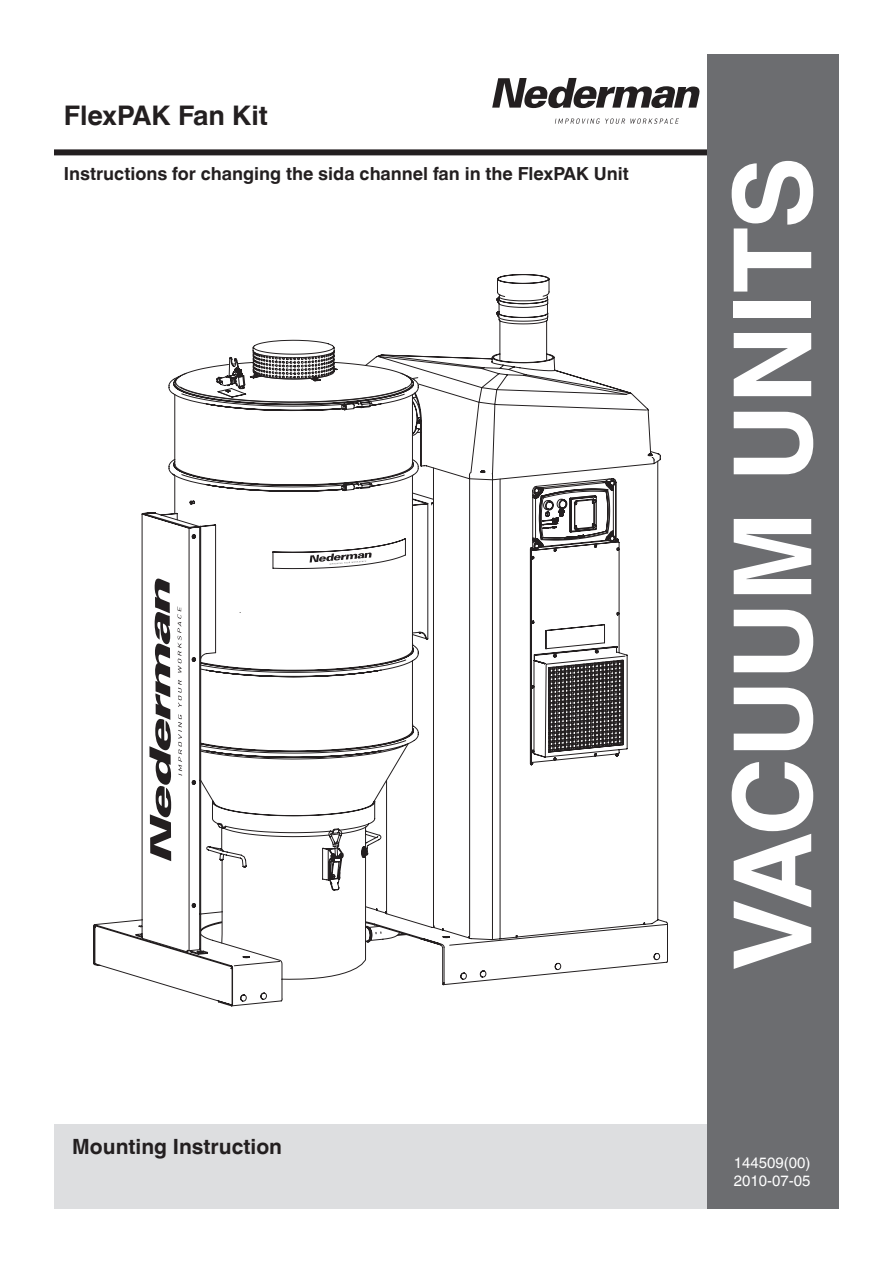
<style>
.page{position:relative;width:893px;height:1263px;background:#fff}
.page>*{position:absolute;margin:0;border:0;box-sizing:border-box;transform-origin:0 0}
.t1{font:700 108px "Helvetica Linotype";color:#fff}
.t2{font:700 27px "Helvetica Linotype";color:#231f20}
.t3{font:700 21px "Helvetica Linotype";color:#231f20}
.t4{font:700 18px "Helvetica Linotype";color:#231f20}
.t5{font:15px "Helvetica Linotype";color:#fff}
</style>
<div class="page">
<svg style="left:492px;top:78px;width:207px;height:30px"></svg>
<svg style="left:555px;top:118px;width:124px;height:6px"></svg>
<div style="left:54px;top:149px;width:701px;height:6px;background:#231f20"></div>
<div style="left:54px;top:1125px;width:653px;height:84px;background:#dddee0"></div>
<div style="left:707px;top:54px;width:132px;height:1155px;background:#6c6d70"></div>
<svg style="left:132px;top:512px;width:42px;height:438px"></svg>
<svg style="left:174px;top:492px;width:59px;height:489px"></svg>
<svg style="left:168px;top:365px;width:65px;height:127px"></svg>
<svg style="left:217px;top:274px;width:333px;height:207px"></svg>
<svg style="left:233px;top:297px;width:435px;height:688px"></svg>
<svg style="left:149px;top:577px;width:22px;height:284px"></svg>
<svg style="left:178px;top:714px;width:4px;height:62px"></svg>
<svg style="left:178px;top:680px;width:4px;height:27px"></svg>
<svg style="left:178px;top:606px;width:4px;height:66px"></svg>
<svg style="left:478px;top:387px;width:169px;height:379px"></svg>
<svg style="left:310px;top:552px;width:62px;height:13px"></svg>
<p class="t2" style="left:64px;top:100px;width:206px">FlexPAK Fan Kit</p>
<p class="t4" style="left:64px;top:163px;width:567px">Instructions for changing the sida channel fan in the FlexPAK Unit</p>
<p class="t3" style="left:72px;top:1134px;width:211px">Mounting Instruction</p>
<p class="t1" style="left:711px;top:970px;width:815px;rotate:-90deg">VACUUM UNITS</p>
<p class="t5" style="left:734px;top:1154px;width:78px">144509(00)</p>
<p class="t5" style="left:734px;top:1172px;width:78px">2010-07-05</p>
</div>
